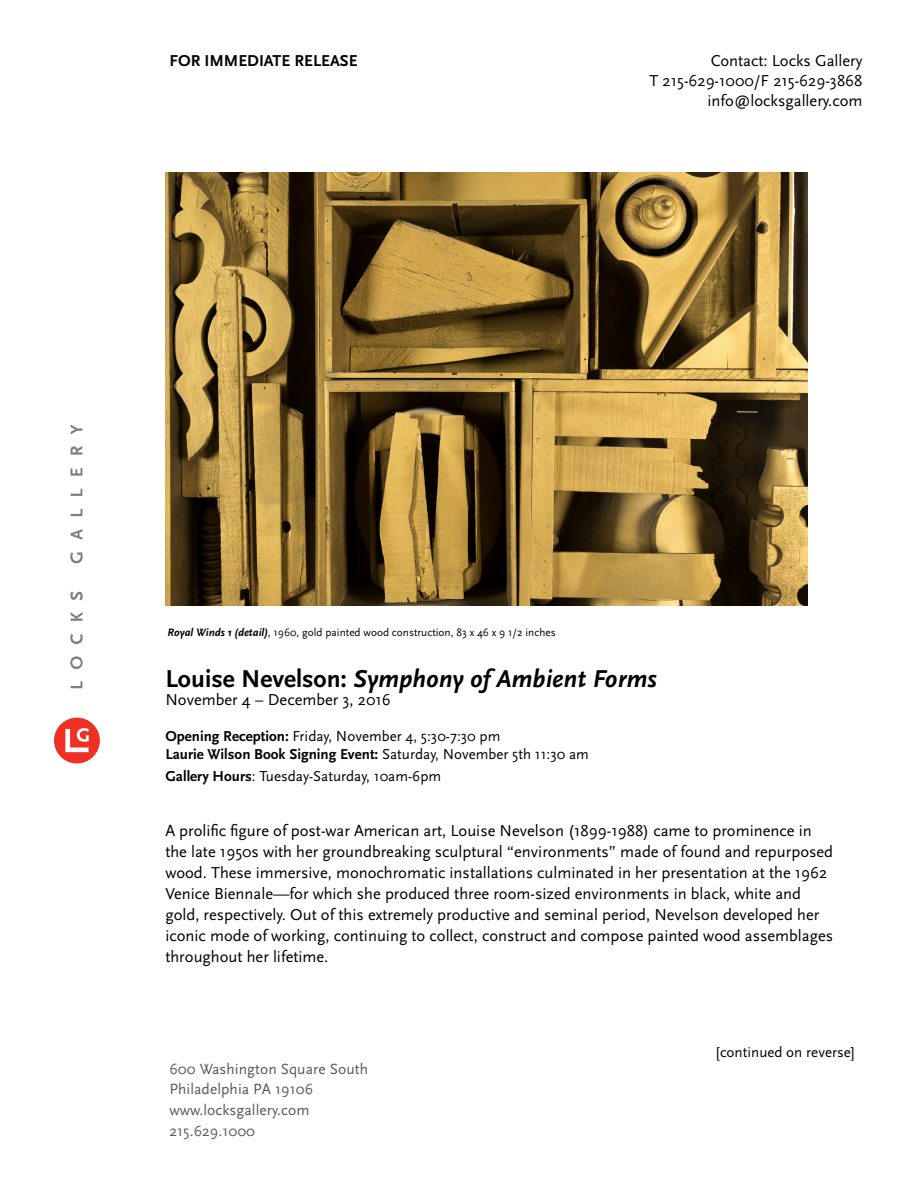
<style>
.page{position:relative;width:918px;height:1188px;background:#fff}
.page>*{position:absolute;margin:0;border:0;box-sizing:border-box;transform-origin:0 0}
.t1{font:italic 700 25.5px "Scala Sans";color:#000}
.t2{font:16.5px/21px "Scala Sans";color:#000;text-align:right}
.t3{font:700 16.5px "Scala Sans";color:#000}
.t4{font:15.45px/20.5px "Scala Sans";letter-spacing:.005em;color:#57595b}
.t5{font:15px/18px "Scala Sans";color:#000}
.t6{font:11.25px "Scala Sans";color:#000}
.s1{font-weight:700;font-style:italic}
.s2{font-style:normal}
.s3{font-weight:700}
</style>
<div class="page">
<div style="left:54px;top:718px;width:46px;height:46px;background:#ee3124;border-radius:50%"></div>
<svg style="left:65px;top:728px;width:24px;height:24px"></svg>
<svg style="left:71px;top:681px;width:11px;height:7px"></svg>
<svg style="left:70px;top:656px;width:13px;height:13px"></svg>
<svg style="left:70px;top:634px;width:13px;height:10px"></svg>
<svg style="left:71px;top:612px;width:11px;height:9px"></svg>
<svg style="left:70px;top:592px;width:13px;height:8px"></svg>
<svg style="left:70px;top:552px;width:13px;height:11px"></svg>
<svg style="left:71px;top:529px;width:11px;height:11px"></svg>
<svg style="left:71px;top:509px;width:11px;height:7px"></svg>
<svg style="left:71px;top:489px;width:11px;height:7px"></svg>
<svg style="left:71px;top:468px;width:11px;height:8px"></svg>
<svg style="left:71px;top:446px;width:11px;height:9px"></svg>
<svg style="left:71px;top:425px;width:11px;height:9px"></svg>
<img style="left:165px;top:172px;width:642px;height:433px">
<p class="t3" style="left:170px;top:52px;width:190px">FOR IMMEDIATE RELEASE</p>
<p class="t2" style="left:650px;top:51px;width:214px;line-height:19.8px">Contact: Locks Gallery<br>T 215-629-1000/F 215-629-3868 info@locksgallery.com</p>
<p class="t6" style="left:168px;top:626px;width:390px"><span class="s1">Royal Winds 1 (detail)</span>, 1960, gold painted wood construction, 83 x 46 x 9 1/2 inches</p>
<h1 class="t1" style="left:165px;top:665px;width:493px"><span class="s2">Louise Nevelson:</span> Symphony of Ambient Forms</h1>
<p class="t2" style="left:165px;top:689px;width:227px">November 4 – December 3, 2016</p>
<p class="t5" style="left:165px;top:727px;width:425px"><span class="s3">Opening Reception:</span> Friday, November 4, 5:30-7:30 pm<br><span class="s3">Laurie Wilson Book Signing Event:</span> Saturday, November 5th 11:30 am</p>
<p class="t5" style="left:165px;top:768px;width:277px"><span class="s3">Gallery Hours</span>: Tuesday-Saturday, 10am-6pm</p>
<p class="t2" style="left:165px;top:820px;width:669px;text-align:left">A prolific figure of post-war American art, Louise Nevelson (1899-1988) came to prominence in the late 1950s with her groundbreaking sculptural “environments” made of found and repurposed wood. These immersive, monochromatic installations culminated in her presentation at the 1962<br>Venice Biennale—for which she produced three room-sized environments in black, white and gold, respectively. Out of this extremely productive and seminal period, Nevelson developed her iconic mode of working, continuing to collect, construct and compose painted wood assemblages throughout her lifetime.</p>
<p class="t4" style="left:170px;top:1059px;width:200px">600 Washington Square South<br>Philadelphia PA 19106 www.locksgallery.com<br>215.629.1000</p>
<p class="t5" style="left:716px;top:1043px;width:140px">[continued on reverse]</p>
</div>
